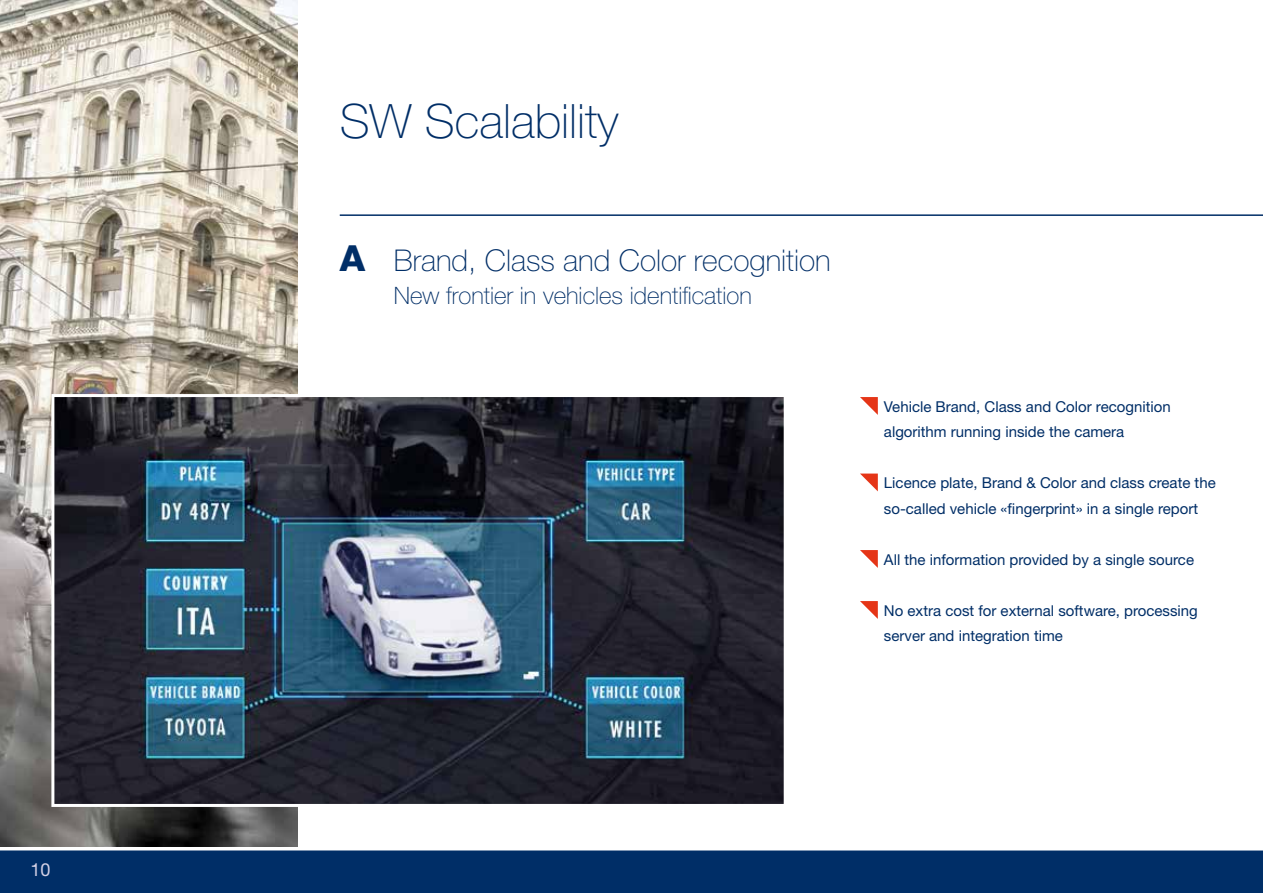
<style>
.page{position:relative;width:1263px;height:893px;background:#fff}
.page>*{position:absolute;margin:0;border:0;box-sizing:border-box;transform-origin:0 0}
.t1{font:100 47.4px "Helvetica Neue LT Std";color:#002e67}
.t2{font:100 30px "Helvetica Neue LT Std";color:#002e67}
.t3{font:100 24px "Helvetica Neue LT Std";color:#002e67}
.t4{font:18px "Helvetica Neue LT Std";color:#d3d0e5}
.t5{font:15px/25.5px "Helvetica Neue LT Std";color:#002e67}
.s1{font-weight:800;font-size:36px}
</style>
<div class="page">
<hr style="left:340px;top:214px;width:923px;height:2px;background:#002e67">
<div style="left:0;top:850px;width:1263px;height:43px;background:#002e67"></div>
<img style="left:0;top:0;width:298px;height:846px">
<svg style="left:860px;top:397px;width:18px;height:18px"></svg>
<svg style="left:860px;top:474px;width:18px;height:17px"></svg>
<svg style="left:860px;top:550px;width:18px;height:18px"></svg>
<svg style="left:860px;top:601px;width:18px;height:18px"></svg>
<img style="left:55px;top:398px;width:728px;height:405px">
<div style="left:51px;top:394px;width:736px;height:413px;border:3px solid #fff"></div>
<p class="t4" style="left:30px;top:859px;width:22px">10</p>
<h1 class="t1" style="left:340px;top:94px;width:280px">SW Scalability</h1>
<h2 class="t2" style="left:340px;top:243px;width:492px"><span class="s1">A</span> Brand, Class and Color recognition</h2>
<h3 class="t3" style="left:394px;top:282px;width:359px">New frontier in vehicles identification</h3>
<p class="t5" style="left:884px;top:394px;width:288px">Vehicle Brand, Class and Color recognition algorithm running inside the camera</p>
<p class="t5" style="left:884px;top:470px;width:333px">Licence plate, Brand &amp; Color and class create the so-called vehicle «fingerprint» in a single report</p>
<p class="t5" style="left:884px;top:547px;width:312px">All the information provided by a single source</p>
<p class="t5" style="left:884px;top:598px;width:315px">No extra cost for external software, processing server and integration time</p>
</div>
